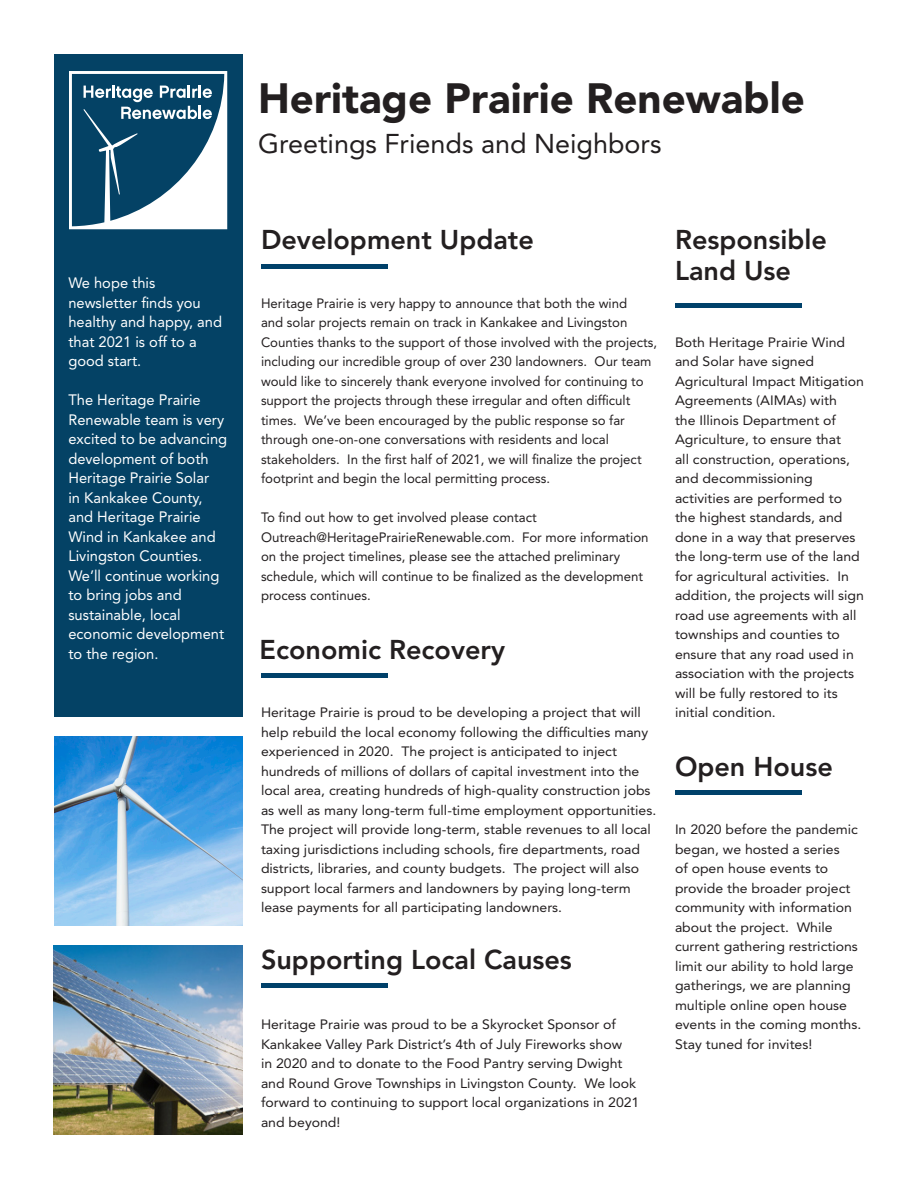
<style>
.page{position:relative;width:918px;height:1188px;background:#fff}
.page>*{position:absolute;margin:0;border:0;box-sizing:border-box;transform-origin:0 0}
.t1{font:900 42px "Avenir LT Std";color:#231f20}
.t2{font:800 27px "Avenir LT Std";color:#231f20}
.t3{font:27px "Avenir LT Std";color:#231f20}
.t4{font:15px/19.5px "Avenir LT Std";color:#fff}
.t5{font:13.5px/19.5px "Avenir LT Std";color:#231f20;scale:1.04 1}
.t6{font:13.5px/19.5px "Avenir LT Std";color:#231f20}
</style>
<div class="page">
<div style="left:54px;top:54px;width:189px;height:663px;background:#044265"></div>
<hr style="left:261px;top:264px;width:126px;height:4px;background:#00416a">
<img style="left:54px;top:737px;width:189px;height:189px">
<img style="left:54px;top:946px;width:189px;height:189px">
<hr style="left:261px;top:674px;width:126px;height:4px;background:#00416a">
<hr style="left:675px;top:303px;width:126px;height:4px;background:#00416a">
<svg style="left:69px;top:71px;width:158px;height:158px"></svg>
<hr style="left:675px;top:791px;width:126px;height:4px;background:#00416a">
<hr style="left:261px;top:984px;width:126px;height:4px;background:#00416a">
<p class="t4" style="left:68px;top:273px;width:89px">We hope this</p>
<p class="t4" style="left:68px;top:293px;width:155px">newsletter finds you healthy and happy, and that 2021 is off to a good start.</p>
<p class="t4" style="left:68px;top:390px;width:160px">The Heritage Prairie<br>Renewable team is very excited to be advancing development of both<br>Heritage Prairie Solar<br>in Kankakee County, and Heritage Prairie<br>Wind in Kankakee and<br>Livingston Counties.<br>We’ll continue working to bring jobs and sustainable, local economic development to the region.</p>
<p class="t1" style="left:258px;top:73px;width:548px">Heritage Prairie Renewable</p>
<p class="t3" style="left:258px;top:128px;width:405px">Greetings Friends and Neighbors</p>
<p class="t2" style="left:261px;top:224px;width:274px">Development Update</p>
<p class="t6" style="left:261px;top:293px;width:398px">Heritage Prairie is very happy to announce that both the wind<br>and solar projects remain on track in Kankakee and Livingston Counties thanks to the support of those involved with the projects, including our incredible group of over 230 landowners. Our team would like to sincerely thank everyone involved for continuing to support the projects through these irregular and often difficult times. We’ve been encouraged by the public response so far through one-on-one conversations with residents and local stakeholders. In the first half of 2021, we will finalize the project footprint and begin the local permitting process.</p>
<p class="t6" style="left:261px;top:508px;width:389px">To find out how to get involved please contact Outreach@HeritagePrairieRenewable.com. For more information on the project timelines, please see the attached preliminary schedule, which will continue to be finalized as the development process continues.</p>
<p class="t2" style="left:260px;top:633px;width:247px">Economic Recovery</p>
<p class="t5" style="left:261px;top:703px;width:382px">Heritage Prairie is proud to be developing a project that will help rebuild the local economy following the difficulties many experienced in 2020. The project is anticipated to inject hundreds of millions of dollars of capital investment into the local area, creating hundreds of high-quality construction jobs as well as many long-term full-time employment opportunities.<br>The project will provide long-term, stable revenues to all local taxing jurisdictions including schools, fire departments, road districts, libraries, and county budgets. The project will also support local farmers and landowners by paying long-term lease payments for all participating landowners.</p>
<p class="t2" style="left:261px;top:944px;width:312px">Supporting Local Causes</p>
<p class="t5" style="left:261px;top:1015px;width:365px">Heritage Prairie was proud to be a Skyrocket Sponsor of Kankakee Valley Park District’s 4th of July Fireworks show<br>in 2020 and to donate to the Food Pantry serving Dwight and Round Grove Townships in Livingston County. We look forward to continuing to support local organizations in 2021 and beyond!</p>
<p class="t2" style="left:675px;top:223px;width:154px">Responsible</p>
<p class="t2" style="left:675px;top:255px;width:117px">Land Use</p>
<p class="t5" style="left:675px;top:332px;width:183px">Both Heritage Prairie Wind and Solar have signed<br>Agricultural Impact Mitigation<br>Agreements (AIMAs) with<br>the Illinois Department of<br>Agriculture, to ensure that<br>all construction, operations, and decommissioning activities are performed to the highest standards, and done in a way that preserves the long-term use of the land for agricultural activities. In addition, the projects will sign road use agreements with all townships and counties to ensure that any road used in association with the projects will be fully restored to its initial condition.</p>
<p class="t2" style="left:675px;top:750px;width:159px">Open House</p>
<p class="t5" style="left:675px;top:820px;width:181px">In 2020 before the pandemic began, we hosted a series<br>of open house events to provide the broader project community with information about the project. While current gathering restrictions limit our ability to hold large gatherings, we are planning multiple online open house events in the coming months.<br>Stay tuned for invites!</p>
</div>
